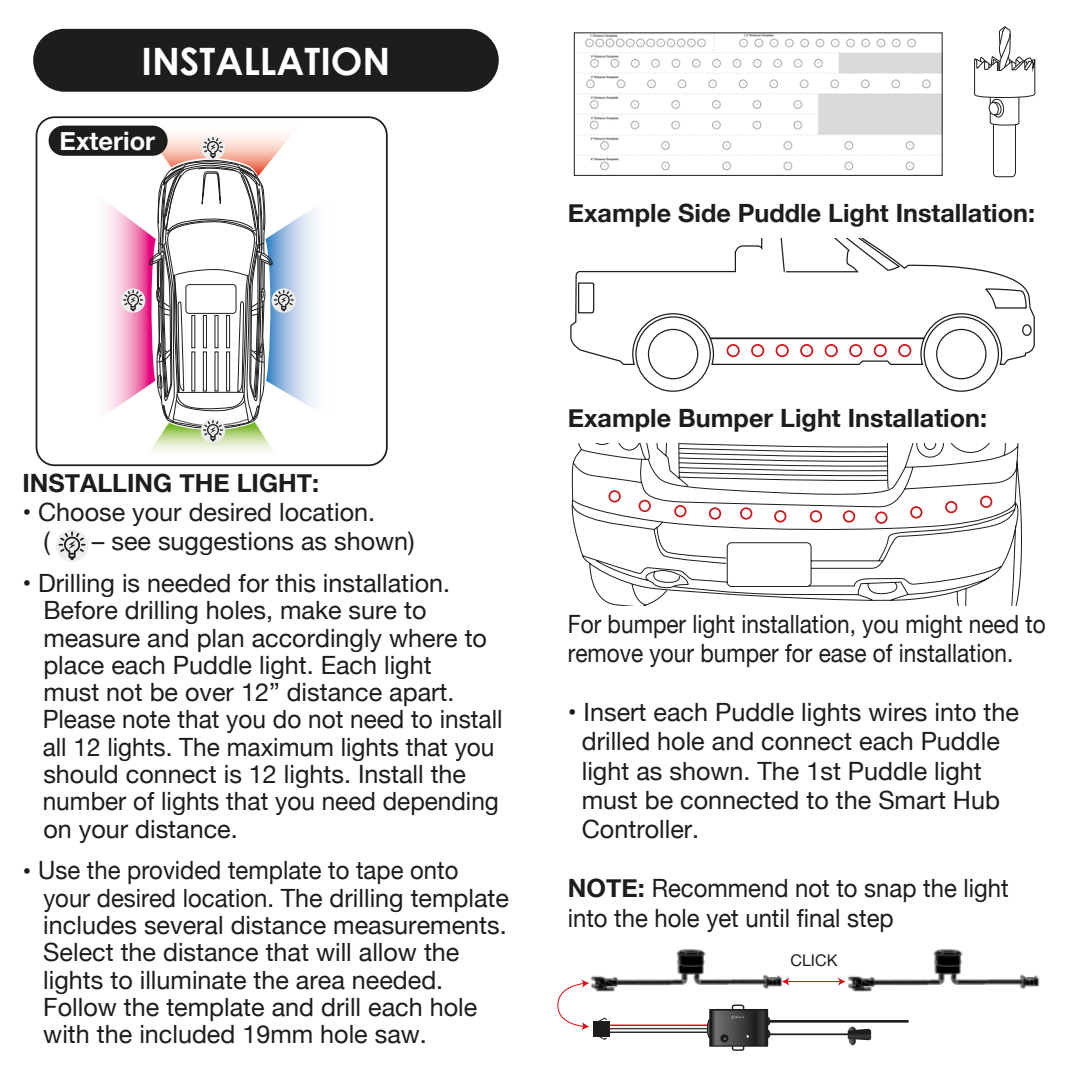
<style>
.page{position:relative;width:1071px;height:1071px;background:#fff}
.page>*{position:absolute;margin:0;border:0;box-sizing:border-box;transform-origin:0 0}
.t1{font:700 37.8px "Century Gothic";color:#fff}
.t2{font:700 25.38px "Helvetica Neue";color:#fff}
.t3{font:25.2px/27.3px "Helvetica Neue";color:#1d1d1b}
.t4{font:700 25.2px "Helvetica Neue";color:#1d1d1b}
.t5{font:25.2px/29.4px "Helvetica Neue";color:#1d1d1b;scale:.9 1}
.t6{font:25.2px/29.4px "Helvetica Neue";color:#1d1d1b;scale:.95 1}
.t7{font:16.1px "Helvetica Neue";color:#1d1d1b}
.s1{font-weight:700}
</style>
<div class="page">
<div style="left:33px;top:29px;width:466px;height:63px;background:#1d1d1b;border-radius:31px"></div>
<div style="left:36px;top:116px;width:352px;height:350px;border:2px solid #1d1d1b;border-radius:18px"></div>
<svg style="left:96px;top:125px;width:219px;height:327px"></svg>
<div style="left:49px;top:126px;width:119px;height:30px;background:#1d1d1b;border-radius:15px"></div>
<div style="left:56px;top:529px;width:32px;height:33px;background:#ededed;border-radius:50%"></div>
<svg style="left:59px;top:531px;width:27px;height:29px"></svg>
<svg style="left:571px;top:444px;width:451px;height:161px"></svg>
<svg style="left:720px;top:481px;width:110px;height:12px"></svg>
<div style="left:608px;top:490px;width:13px;height:13px;border:2px solid #cd171a;border-radius:50%"></div>
<div style="left:639px;top:500px;width:12px;height:12px;border:2px solid #cd171a;border-radius:50%"></div>
<div style="left:674px;top:505px;width:13px;height:12px;border:2px solid #cd171a;border-radius:50%"></div>
<div style="left:709px;top:507px;width:12px;height:13px;border:2px solid #cd171a;border-radius:50%"></div>
<div style="left:740px;top:507px;width:12px;height:13px;border:2px solid #cd171a;border-radius:50%"></div>
<div style="left:774px;top:510px;width:12px;height:13px;border:2px solid #cd171a;border-radius:50%"></div>
<div style="left:810px;top:510px;width:12px;height:13px;border:2px solid #cd171a;border-radius:50%"></div>
<div style="left:843px;top:510px;width:12px;height:13px;border:2px solid #cd171a;border-radius:50%"></div>
<div style="left:875px;top:511px;width:13px;height:13px;border:2px solid #cd171a;border-radius:50%"></div>
<div style="left:910px;top:506px;width:12px;height:13px;border:2px solid #cd171a;border-radius:50%"></div>
<div style="left:945px;top:501px;width:12px;height:12px;border:2px solid #cd171a;border-radius:50%"></div>
<div style="left:980px;top:496px;width:12px;height:12px;border:2px solid #cd171a;border-radius:50%"></div>
<img style="left:591px;top:949px;width:199px;height:43px">
<img style="left:848px;top:949px;width:192px;height:43px">
<hr style="left:787px;top:981px;width:53px;height:1px;background:#e30613">
<svg style="left:782px;top:977px;width:7px;height:9px"></svg>
<svg style="left:838px;top:977px;width:8px;height:9px"></svg>
<hr style="left:604px;top:1032px;width:105px;height:1px;background:#1d1d1b">
<hr style="left:604px;top:1028px;width:105px;height:1px;background:#3c3c3b">
<hr style="left:604px;top:1025px;width:105px;height:1px;background:#e30613">
<hr style="left:769px;top:1033px;width:79px;height:2px;background:#1d1d1b">
<svg style="left:848px;top:1027px;width:23px;height:19px"></svg>
<hr style="left:770px;top:1020px;width:139px;height:3px;background:#1d1d1b">
<svg style="left:707px;top:1004px;width:63px;height:47px"></svg>
<div style="left:593px;top:1021px;width:17px;height:15px;background:#1d1d1b"></div>
<svg style="left:598px;top:1036px;width:10px;height:4px"></svg>
<svg style="left:598px;top:1017px;width:9px;height:4px"></svg>
<svg style="left:557px;top:980px;width:32px;height:50px"></svg>
<svg style="left:974px;top:26px;width:62px;height:152px"></svg>
<img style="left:576px;top:35px;width:364px;height:136px">
<div style="left:574px;top:33px;width:368px;height:143px;border:1px solid #1d1d1b"></div>
<svg style="left:570px;top:238px;width:465px;height:127px"></svg>
<svg style="left:635px;top:316px;width:76px;height:76px"></svg>
<svg style="left:923px;top:316px;width:77px;height:76px"></svg>
<div style="left:727px;top:344px;width:13px;height:13px;border:2px solid #cd171a;border-radius:50%"></div>
<div style="left:751px;top:344px;width:13px;height:13px;border:2px solid #cd171a;border-radius:50%"></div>
<div style="left:776px;top:344px;width:13px;height:13px;border:2px solid #cd171a;border-radius:50%"></div>
<div style="left:800px;top:344px;width:13px;height:13px;border:2px solid #cd171a;border-radius:50%"></div>
<div style="left:825px;top:344px;width:13px;height:13px;border:2px solid #cd171a;border-radius:50%"></div>
<div style="left:849px;top:344px;width:13px;height:13px;border:2px solid #cd171a;border-radius:50%"></div>
<div style="left:874px;top:344px;width:13px;height:13px;border:2px solid #cd171a;border-radius:50%"></div>
<div style="left:898px;top:344px;width:13px;height:13px;border:2px solid #cd171a;border-radius:50%"></div>
<hr style="left:710px;top:337px;width:214px;height:2px;background:#1d1d1b">
<h1 class="t1" style="left:141px;top:38px;width:251px">INSTALLATION</h1>
<p class="t2" style="left:60px;top:121px;width:97px">Exterior</p>
<p class="t4" style="left:568px;top:193px;width:469px">Example Side Puddle Light Installation:</p>
<p class="t4" style="left:22px;top:463px;width:298px">INSTALLING THE LIGHT:</p>
<p class="t3" style="left:43px;top:499px;width:333px;line-height:29.4px;text-indent:-21px">• Choose your desired location. (</p>
<p class="t3" style="left:92px;top:529px;width:324px">– see suggestions as shown)</p>
<p class="t3" style="left:43px;top:571px;width:461px;text-indent:-20px">• Drilling is needed for this installation.<br>Before drilling holes, make sure to measure and plan accordingly where to place each Puddle light. Each light<br>must not be over 12” distance apart.<br>Please note that you do not need to install all 12 lights. The maximum lights that you should connect is 12 lights. Install the number of lights that you need depending on your distance.</p>
<p class="t3" style="left:43px;top:858px;width:467px;text-indent:-21px">• Use the provided template to tape onto your desired location. The drilling template includes several distance measurements.<br>Select the distance that will allow the lights to illuminate the area needed.<br>Follow the template and drill each hole with the included 19mm hole saw.</p>
<p class="t4" style="left:568px;top:399px;width:421px">Example Bumper Light Installation:</p>
<p class="t5" style="left:568px;top:611px;width:532px">For bumper light installation, you might need to remove your bumper for ease of installation.</p>
<p class="t3" style="left:582px;top:699px;width:439px;line-height:29.4px;text-indent:-14px">• Insert each Puddle lights wires into the drilled hole and connect each Puddle light as shown. The 1st Puddle light must be connected to the Smart Hub<br>Controller.</p>
<p class="t6" style="left:568px;top:875px;width:466px"><span class="s1">NOTE:</span> Recommend not to snap the light into the hole yet until final step</p>
<p class="t7" style="left:790px;top:948px;width:49px">CLICK</p>
</div>
